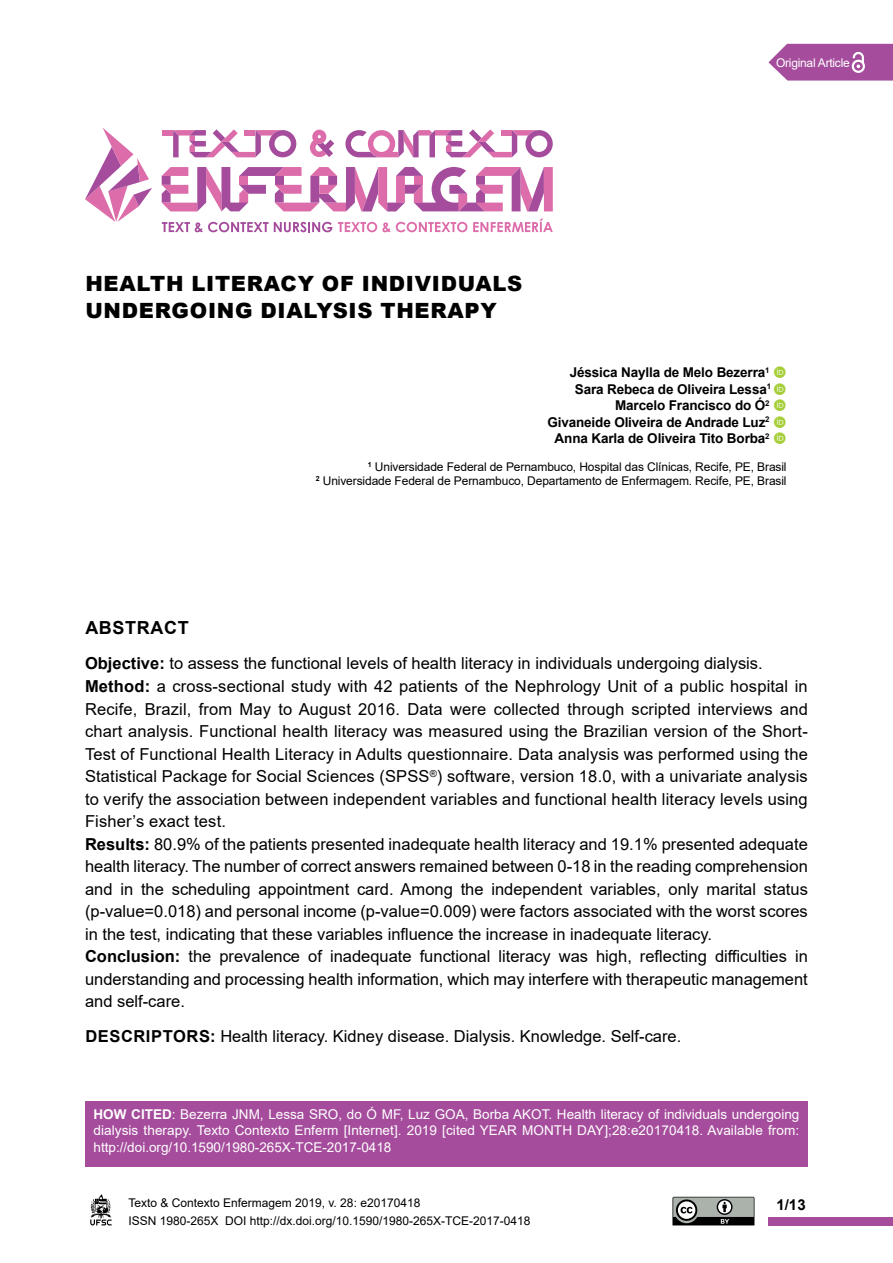
<style>
.page{position:relative;width:893px;height:1263px;background:#fff}
.page>*{position:absolute;margin:0;border:0;box-sizing:border-box;transform-origin:0 0}
.t1{font:900 21px/27px "Arial";letter-spacing:.035em;color:#000}
.t2{font:700 18px "Arial";letter-spacing:.035em;color:#000}
.t3{font:16.5px/22.5px "Arial";color:#000}
.t4{font:700 15px "Arial";color:#000}
.t5{font:13.5px/16.2px "Arial";color:#fff;text-align:justify}
.t6{font:700 13.5px/16.5px "Arial";letter-spacing:-.01em;color:#000;text-align:right}
.t7{font:12px/18px "Arial";letter-spacing:-.01em;color:#000}
.t8{font:12px "Arial";letter-spacing:-.02em;color:#fff}
.s1{font-weight:700}
</style>
<div class="page">
<div style="left:769px;top:1217px;width:124px;height:8px;background:#a54d9c"></div>
<svg style="left:90px;top:1194px;width:22px;height:31px"></svg>
<svg style="left:162px;top:167px;width:391px;height:45px"></svg>
<div style="left:162px;top:130px;width:11px;height:6px;background:#dd6daa"></div>
<svg style="left:173px;top:129px;width:123px;height:28px"></svg>
<svg style="left:310px;top:129px;width:243px;height:28px"></svg>
<svg style="left:162px;top:222px;width:106px;height:10px"></svg>
<svg style="left:274px;top:222px;width:58px;height:10px"></svg>
<svg style="left:338px;top:222px;width:129px;height:10px"></svg>
<svg style="left:473px;top:219px;width:80px;height:13px"></svg>
<svg style="left:85px;top:128px;width:67px;height:94px"></svg>
<svg style="left:768px;top:44px;width:125px;height:37px;background:#af61a7"></svg>
<svg style="left:672px;top:1197px;width:83px;height:29px;background:#777b78"></svg>
<div style="left:85px;top:1101px;width:723px;height:66px;background:#a54d9c"></div>
<p class="t1" style="left:85px;top:270px;width:438px">HEALTH LITERACY OF INDIVIDUALS<br>UNDERGOING DIALYSIS THERAPY</p>
<p class="t8" style="left:776px;top:54px;width:75px">Original Article</p>
<p class="t6" style="left:547px;top:365px;width:225px">Jéssica Naylla de Melo Bezerra<sup>1<br></sup>Sara Rebeca de Oliveira Lessa<sup>1<br></sup>Marcelo Francisco do Ó<sup>2<br></sup>Givaneide Oliveira de Andrade Luz<sup>2<br></sup>Anna Karla de Oliveira Tito Borba<sup>2</sup></p>
<p class="t7" style="left:316px;top:459px;width:472px;line-height:14.4px;text-align:right"><sup>1</sup> Universidade Federal de Pernambuco, Hospital das Clínicas, Recife, PE, Brasil<br><sup>2</sup> Universidade Federal de Pernambuco, Departamento de Enfermagem. Recife, PE, Brasil</p>
<p class="t2" style="left:85px;top:615px;width:105px">ABSTRACT</p>
<p class="t3" style="left:85px;top:652px;width:724px"><span class="s1">Objective:</span> to assess the functional levels of health literacy in individuals undergoing dialysis.<br><span class="s1">Method:</span> a cross-sectional study with 42 patients of the Nephrology Unit of a public hospital in Recife, Brazil, from May to August 2016. Data were collected through scripted interviews and chart analysis. Functional health literacy was measured using the Brazilian version of the Short-Test of Functional Health Literacy in Adults questionnaire. Data analysis was performed using the Statistical Package for Social Sciences (SPSS<sup>®</sup>) software, version 18.0, with a univariate analysis to verify the association between independent variables and functional health literacy levels using Fisher’s exact test.<br><span class="s1">Results:</span> 80.9% of the patients presented inadequate health literacy and 19.1% presented adequate health literacy. The number of correct answers remained between 0-18 in the reading comprehension and in the scheduling appointment card. Among the independent variables, only marital status (p-value=0.018) and personal income (p-value=0.009) were factors associated with the worst scores in the test, indicating that these variables influence the increase in inadequate literacy.<br><span class="s1">Conclusion:</span> the prevalence of inadequate functional literacy was high, reflecting difficulties in understanding and processing health information, which may interfere with therapeutic management and self-care.</p>
<p class="t3" style="left:85px;top:1024px;width:597px"><span class="s1">DESCRIPTORS:</span> Health literacy. Kidney disease. Dialysis. Knowledge. Self-care.</p>
<p class="t5" style="left:94px;top:1106px;width:707px"><span class="s1">HOW CITED</span>: Bezerra JNM, Lessa SRO, do Ó MF, Luz GOA, Borba AKOT. Health literacy of individuals undergoing dialysis therapy. Texto Contexto Enferm [Internet]. 2019 [cited YEAR MONTH DAY];28:e20170418. Available from: http://doi.org/10.1590/1980-265X-TCE-2017-0418</p>
<p class="t7" style="left:128px;top:1194px;width:404px">Texto &amp; Contexto Enfermagem 2019, v. 28: e20170418<br>ISSN 1980-265X DOI http://dx.doi.org/10.1590/1980-265X-TCE-2017-0418</p>
<p class="t4" style="left:776px;top:1194px;width:31px">1/13</p>
</div>
